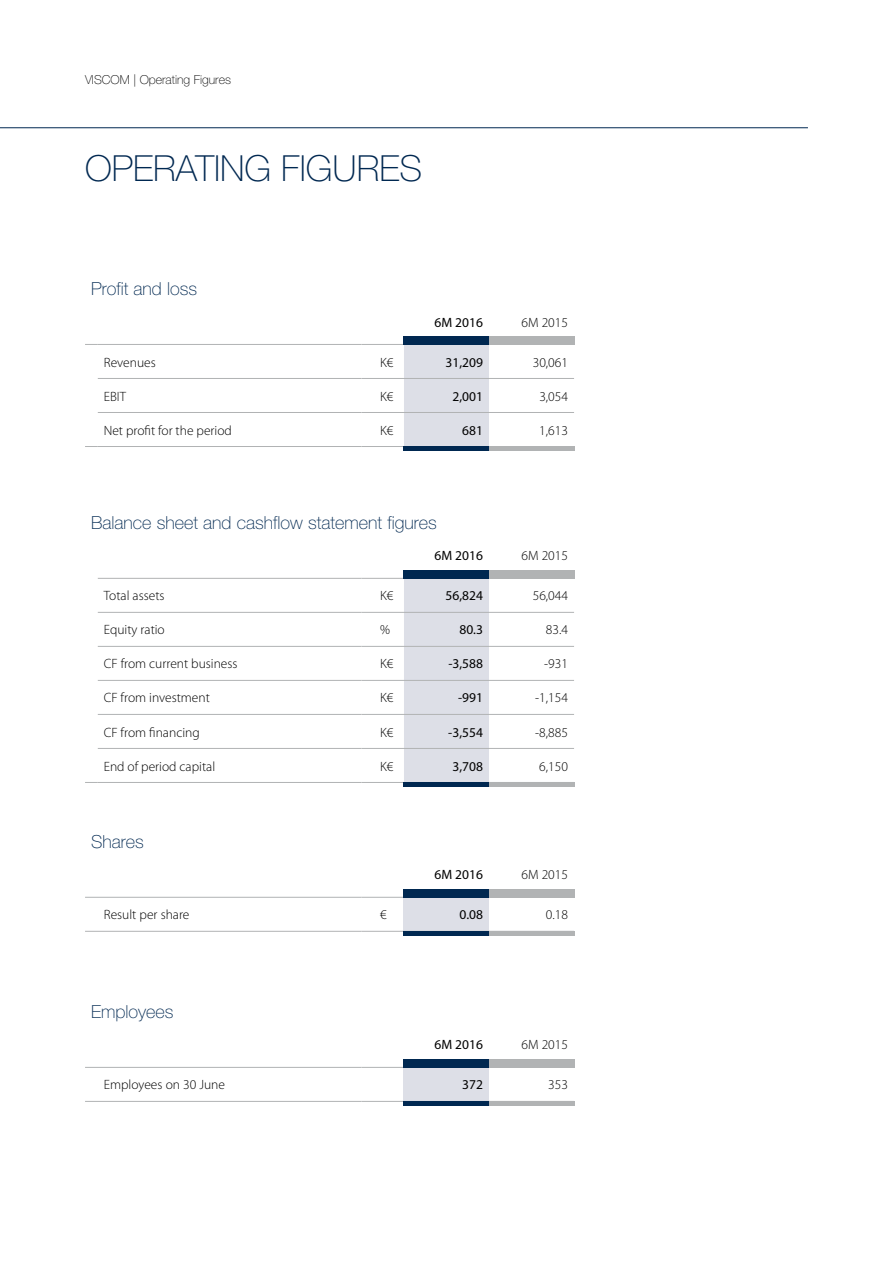
<style>
.page{position:relative;width:893px;height:1263px;background:#fff}
.page>*{position:absolute;margin:0;border:0;box-sizing:border-box;transform-origin:0 0}
.t1{font:100 36px "Helvetica Neue LT Std";color:#002851}
.t2{font:100 18px "Helvetica Neue LT Std";color:#002851}
.t3{font:300 13.5px "Myriad Pro";color:#000}
.t4{font:13.5px "Myriad Pro";color:#000}
.t5{font:100 12.3px "Helvetica Neue LT Std";color:#000}
</style>
<div class="page">
<hr style="left:0;top:127px;width:808px;height:1px;background:#002851">
<div style="left:404px;top:579px;width:85px;height:203px;background:#dddfe7"></div>
<hr style="left:98px;top:612px;width:263px;height:1px;background:#b1b3b4">
<hr style="left:361px;top:612px;width:43px;height:1px;background:#b1b3b4">
<hr style="left:98px;top:646px;width:263px;height:1px;background:#b1b3b4">
<hr style="left:361px;top:646px;width:43px;height:1px;background:#b1b3b4">
<hr style="left:98px;top:680px;width:263px;height:1px;background:#b1b3b4">
<hr style="left:361px;top:680px;width:43px;height:1px;background:#b1b3b4">
<hr style="left:98px;top:714px;width:263px;height:1px;background:#b1b3b4">
<hr style="left:361px;top:714px;width:43px;height:1px;background:#b1b3b4">
<hr style="left:98px;top:748px;width:263px;height:1px;background:#b1b3b4">
<hr style="left:361px;top:748px;width:43px;height:1px;background:#b1b3b4">
<hr style="left:98px;top:578px;width:263px;height:1px;background:#b1b3b4">
<hr style="left:361px;top:578px;width:43px;height:1px;background:#b1b3b4">
<hr style="left:98px;top:782px;width:263px;height:1px;background:#b1b3b4">
<hr style="left:361px;top:782px;width:43px;height:1px;background:#b1b3b4">
<svg style="left:85px;top:782px;width:13px;height:1px"></svg>
<hr style="left:404px;top:612px;width:85px;height:1px;background:#b1b3b4">
<hr style="left:489px;top:612px;width:85px;height:1px;background:#b1b3b4">
<hr style="left:404px;top:646px;width:85px;height:1px;background:#b1b3b4">
<hr style="left:489px;top:646px;width:85px;height:1px;background:#b1b3b4">
<hr style="left:404px;top:680px;width:85px;height:1px;background:#b1b3b4">
<hr style="left:489px;top:680px;width:85px;height:1px;background:#b1b3b4">
<hr style="left:404px;top:714px;width:85px;height:1px;background:#b1b3b4">
<hr style="left:489px;top:714px;width:85px;height:1px;background:#b1b3b4">
<hr style="left:404px;top:748px;width:85px;height:1px;background:#b1b3b4">
<hr style="left:489px;top:748px;width:85px;height:1px;background:#b1b3b4">
<div style="left:404px;top:570px;width:85px;height:9px;background:#002851"></div>
<div style="left:489px;top:570px;width:85px;height:9px;background:#b1b3b4"></div>
<hr style="left:404px;top:782px;width:85px;height:4px;background:#002851">
<hr style="left:489px;top:782px;width:85px;height:4px;background:#b1b3b4">
<div style="left:404px;top:897px;width:85px;height:34px;background:#dddfe7"></div>
<hr style="left:85px;top:897px;width:276px;height:1px;background:#b1b3b4">
<hr style="left:361px;top:897px;width:43px;height:1px;background:#b1b3b4">
<hr style="left:85px;top:931px;width:276px;height:1px;background:#b1b3b4">
<hr style="left:361px;top:931px;width:43px;height:1px;background:#b1b3b4">
<div style="left:404px;top:889px;width:85px;height:9px;background:#002851"></div>
<div style="left:489px;top:889px;width:85px;height:9px;background:#b1b3b4"></div>
<hr style="left:404px;top:931px;width:85px;height:4px;background:#002851">
<hr style="left:489px;top:931px;width:85px;height:4px;background:#b1b3b4">
<div style="left:404px;top:1067px;width:85px;height:34px;background:#dddfe7"></div>
<hr style="left:85px;top:1067px;width:276px;height:1px;background:#b1b3b4">
<hr style="left:361px;top:1067px;width:43px;height:1px;background:#b1b3b4">
<hr style="left:85px;top:1101px;width:276px;height:1px;background:#b1b3b4">
<hr style="left:361px;top:1101px;width:43px;height:1px;background:#b1b3b4">
<div style="left:404px;top:1059px;width:85px;height:9px;background:#002851"></div>
<div style="left:489px;top:1059px;width:85px;height:9px;background:#b1b3b4"></div>
<hr style="left:404px;top:1101px;width:85px;height:4px;background:#002851">
<hr style="left:489px;top:1101px;width:85px;height:4px;background:#b1b3b4">
<div style="left:404px;top:345px;width:85px;height:101px;background:#dddfe7"></div>
<hr style="left:98px;top:378px;width:263px;height:1px;background:#b1b3b4">
<hr style="left:361px;top:378px;width:43px;height:1px;background:#b1b3b4">
<hr style="left:98px;top:412px;width:263px;height:1px;background:#b1b3b4">
<hr style="left:361px;top:412px;width:43px;height:1px;background:#b1b3b4">
<hr style="left:98px;top:344px;width:263px;height:1px;background:#b1b3b4">
<hr style="left:361px;top:344px;width:43px;height:1px;background:#b1b3b4">
<hr style="left:98px;top:446px;width:263px;height:1px;background:#b1b3b4">
<hr style="left:361px;top:446px;width:43px;height:1px;background:#b1b3b4">
<svg style="left:85px;top:344px;width:13px;height:1px"></svg>
<svg style="left:85px;top:446px;width:13px;height:1px"></svg>
<hr style="left:404px;top:378px;width:85px;height:1px;background:#b1b3b4">
<hr style="left:489px;top:378px;width:85px;height:1px;background:#b1b3b4">
<hr style="left:404px;top:412px;width:85px;height:1px;background:#b1b3b4">
<hr style="left:489px;top:412px;width:85px;height:1px;background:#b1b3b4">
<div style="left:404px;top:336px;width:85px;height:9px;background:#002851"></div>
<div style="left:489px;top:336px;width:85px;height:9px;background:#b1b3b4"></div>
<hr style="left:404px;top:446px;width:85px;height:4px;background:#002851">
<hr style="left:489px;top:446px;width:85px;height:4px;background:#b1b3b4">
<p class="t5" style="left:85px;top:73px;width:19px">VISCOM</p>
<p class="t5" style="left:133px;top:73px;width:99px">| Operating Figures</p>
<h1 class="t1" style="left:85px;top:148px;width:339px">Operating figures</h1>
<h2 class="t2" style="left:91px;top:279px;width:108px">Profit and loss</h2>
<p class="t4" style="left:434px;top:314px;width:50px">6M 2016</p>
<p class="t3" style="left:521px;top:314px;width:48px">6M 2015</p>
<p class="t3" style="left:104px;top:354px;width:54px">Revenues</p>
<p class="t3" style="left:380px;top:354px;width:15px">K€</p>
<p class="t4" style="left:446px;top:354px;width:39px">31,209</p>
<p class="t3" style="left:533px;top:354px;width:37px">30,061</p>
<p class="t3" style="left:104px;top:388px;width:24px">EBIT</p>
<p class="t3" style="left:380px;top:388px;width:15px">K€</p>
<p class="t4" style="left:452px;top:388px;width:32px">2,001</p>
<p class="t3" style="left:539px;top:388px;width:30px">3,054</p>
<p class="t3" style="left:104px;top:422px;width:130px">Net profit for the period</p>
<p class="t3" style="left:380px;top:422px;width:15px">K€</p>
<p class="t4" style="left:462px;top:422px;width:22px">681</p>
<p class="t3" style="left:539px;top:422px;width:30px">1,613</p>
<h2 class="t2" style="left:91px;top:512px;width:347px">Balance sheet and cashflow statement figures</h2>
<p class="t4" style="left:434px;top:548px;width:50px">6M 2016</p>
<p class="t3" style="left:521px;top:548px;width:48px">6M 2015</p>
<p class="t3" style="left:104px;top:588px;width:62px">Total assets</p>
<p class="t3" style="left:380px;top:588px;width:15px">K€</p>
<p class="t4" style="left:446px;top:587px;width:39px">56,824</p>
<p class="t3" style="left:533px;top:588px;width:37px">56,044</p>
<p class="t3" style="left:104px;top:622px;width:63px">Equity ratio</p>
<p class="t3" style="left:380px;top:622px;width:11px">%</p>
<p class="t4" style="left:459px;top:622px;width:25px">80.3</p>
<p class="t3" style="left:546px;top:622px;width:24px">83.4</p>
<p class="t3" style="left:104px;top:656px;width:135px">CF from current business</p>
<p class="t3" style="left:380px;top:656px;width:15px">K€</p>
<p class="t4" style="left:448px;top:656px;width:36px">-3,588</p>
<p class="t3" style="left:544px;top:656px;width:25px">-931</p>
<p class="t3" style="left:104px;top:690px;width:108px">CF from investment</p>
<p class="t3" style="left:380px;top:690px;width:15px">K€</p>
<p class="t4" style="left:458px;top:690px;width:26px">-991</p>
<p class="t3" style="left:535px;top:690px;width:34px">-1,154</p>
<p class="t3" style="left:104px;top:724px;width:98px">CF from financing</p>
<p class="t3" style="left:380px;top:724px;width:15px">K€</p>
<p class="t4" style="left:448px;top:724px;width:36px">-3,554</p>
<p class="t3" style="left:535px;top:724px;width:34px">-8,885</p>
<p class="t3" style="left:104px;top:758px;width:113px">End of period capital</p>
<p class="t3" style="left:380px;top:758px;width:15px">K€</p>
<p class="t4" style="left:452px;top:758px;width:32px">3,708</p>
<p class="t3" style="left:539px;top:758px;width:30px">6,150</p>
<h2 class="t2" style="left:91px;top:831px;width:54px">Shares</h2>
<p class="t4" style="left:434px;top:866px;width:50px">6M 2016</p>
<p class="t3" style="left:521px;top:867px;width:48px">6M 2015</p>
<p class="t3" style="left:104px;top:907px;width:87px">Result per share</p>
<p class="t3" style="left:380px;top:907px;width:8px">€</p>
<p class="t4" style="left:459px;top:906px;width:25px">0.08</p>
<p class="t3" style="left:546px;top:907px;width:24px">0.18</p>
<h2 class="t2" style="left:91px;top:1001px;width:84px">Employees</h2>
<p class="t4" style="left:434px;top:1037px;width:50px">6M 2016</p>
<p class="t3" style="left:521px;top:1037px;width:48px">6M 2015</p>
<p class="t3" style="left:104px;top:1077px;width:123px">Employees on 30 June</p>
<p class="t4" style="left:462px;top:1076px;width:22px">372</p>
<p class="t3" style="left:548px;top:1077px;width:21px">353</p>
</div>
